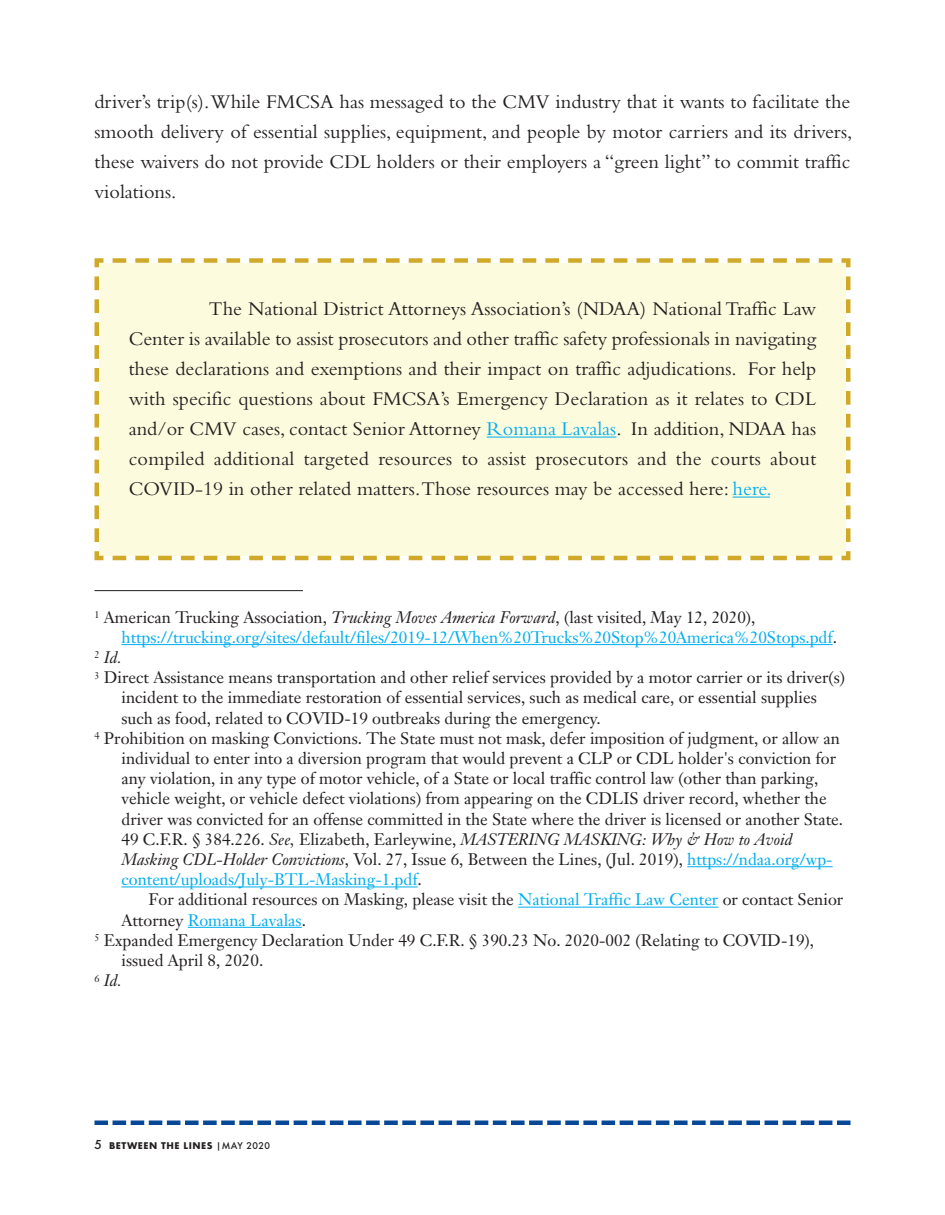
<style>
.page{position:relative;width:945px;height:1215px;background:#fff}
.page>*{position:absolute;margin:0;border:0;box-sizing:border-box;transform-origin:0 0}
.t1{font:20.25px/30px "Bembo";color:#231f20;text-align:justify}
.t2{font:16.5px "Janson Text";color:#231f20}
.t3{font:16.5px "Janson Text";color:#00aeef}
.t4{font:italic 16.5px "Janson Text";color:#231f20}
.t5{font:700 9px "Futura";letter-spacing:.05em;color:#231f20}
.s1{color:#00aeef}
.s2{font-style:italic}
.s3{color:#231f20}
.s4{font-weight:500;font-size:12px}
.s5{font-weight:500}
</style>
<div class="page">
<svg style="left:112px;top:1120px;width:721px;height:5px"></svg>
<div style="left:94px;top:1120px;width:14px;height:5px;background:#074896"></div>
<div style="left:837px;top:1120px;width:13px;height:5px;background:#074896"></div>
<hr style="left:122px;top:644px;width:711px;height:1px;background:#00aeef">
<hr style="left:687px;top:866px;width:146px;height:1px;background:#00aeef">
<hr style="left:122px;top:887px;width:296px;height:1px;background:#00aeef">
<hr style="left:518px;top:907px;width:200px;height:1px;background:#00aeef">
<hr style="left:188px;top:927px;width:114px;height:1px;background:#00aeef">
<div style="left:94px;top:258px;width:757px;height:303px;background:#fdfbde"></div>
<hr style="left:487px;top:437px;width:129px;height:1px;background:#00aeef">
<hr style="left:733px;top:497px;width:37px;height:1px;background:#00aeef">
<hr style="left:94px;top:590px;width:209px;height:1px;background:#231f20">
<p class="t1" style="left:94px;top:89px;width:760px">driver’s trip(s).While FMCSA has messaged to the CMV industry that it wants to facilitate the smooth delivery of essential supplies, equipment, and people by motor carriers and its drivers, these waivers do not provide CDL holders or their employers a “green light” to commit traffic violations.</p>
<p class="t1" style="left:129px;top:296px;width:689px;text-indent:80px">The National District Attorneys Association’s (NDAA) National Traffic Law Center is available to assist prosecutors and other traffic safety professionals in navigating these declarations and exemptions and their impact on traffic adjudications. For help with specific questions about FMCSA’s Emergency Declaration as it relates to CDL and/or CMV cases, contact Senior Attorney <span class="s1">Romana Lavalas</span>. In addition, NDAA has compiled additional targeted resources to assist prosecutors and the courts about COVID-19 in other related matters.Those resources may be accessed here: <span class="s1">here.</span></p>
<p class="t2" style="left:94px;top:610px;width:662px"><sup>1</sup> American Trucking Association, <span class="s2">Trucking Moves America Forward</span>, (last visited, May 12, 2020),</p>
<p class="t3" style="left:122px;top:630px;width:717px">https://trucking.org/sites/default/files/2019-12/When%20Trucks%20Stop%20America%20Stops.pdf<span class="s3">.</span></p>
<p class="t4" style="left:94px;top:651px;width:29px"><sup>2</sup> Id.</p>
<p class="t2" style="left:94px;top:671px;width:752px"><sup>3</sup> Direct Assistance means transportation and other relief services provided by a motor carrier or its driver(s)</p>
<p class="t2" style="left:121px;top:691px;width:697px">incident to the immediate restoration of essential services, such as medical care, or essential supplies</p>
<p class="t2" style="left:121px;top:711px;width:481px">such as food, related to COVID-19 outbreaks during the emergency.</p>
<p class="t2" style="left:94px;top:731px;width:747px"><sup>4</sup> Prohibition on masking Convictions. The State must not mask, defer imposition of judgment, or allow an</p>
<p class="t2" style="left:121px;top:752px;width:716px">individual to enter into a diversion program that would prevent a CLP or CDL holder's conviction for</p>
<p class="t2" style="left:121px;top:772px;width:698px">any violation, in any type of motor vehicle, of a State or local traffic control law (other than parking,</p>
<p class="t2" style="left:121px;top:792px;width:707px">vehicle weight, or vehicle defect violations) from appearing on the CDLIS driver record, whether the</p>
<p class="t2" style="left:121px;top:812px;width:723px">driver was convicted for an offense committed in the State where the driver is licensed or another State.</p>
<p class="t2" style="left:121px;top:832px;width:672px">49 C.F.R. § 384.226. <span class="s2">See,</span> Elizabeth, Earleywine, <span class="s2">MASTERING MASKING: Why &amp; How to Avoid</span></p>
<p class="t2" style="left:121px;top:853px;width:713px"><span class="s2">Masking CDL-Holder Convictions</span>, Vol. 27, Issue 6, Between the Lines, (Jul. 2019), <span class="s1">https://ndaa.org/wp-</span></p>
<p class="t3" style="left:122px;top:873px;width:302px">content/uploads/July-BTL-Masking-1.pdf<span class="s3">.</span></p>
<p class="t2" style="left:149px;top:893px;width:696px">For additional resources on Masking, please visit the <span class="s1">National Traffic Law Center</span> or contact Senior</p>
<p class="t3" style="left:121px;top:913px;width:186px"><span class="s3">Attorney</span> Romana Lavalas<span class="s3">.</span></p>
<p class="t2" style="left:94px;top:933px;width:721px"><sup>5</sup> Expanded Emergency Declaration Under 49 C.F.R. § 390.23 No. 2020-002 (Relating to COVID-19),</p>
<p class="t2" style="left:121px;top:954px;width:143px">issued April 8, 2020.</p>
<p class="t4" style="left:94px;top:974px;width:29px"><sup>6</sup> Id.</p>
<p class="t5" style="left:94px;top:1139px;width:177px"><span class="s4">5</span> BETWEEN THE LINES <span class="s5">|MAY 2020</span></p>
</div>
